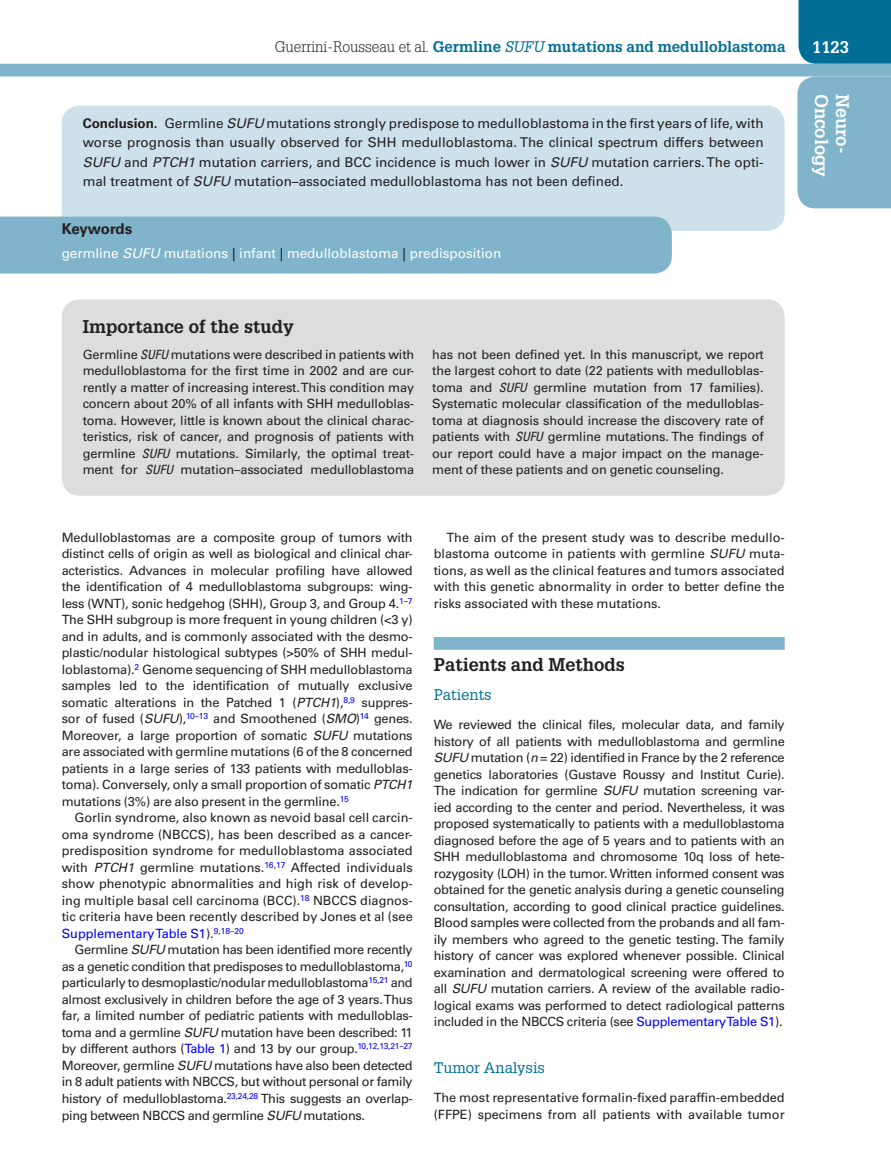
<style>
.page{position:relative;width:891px;height:1175px;background:#fff}
.page>*{position:absolute;margin:0;border:0;box-sizing:border-box;transform-origin:0 0}
.t1{font:700 18px "Glypha LT Std";color:#231f20}
.t2{font:700 18px "Glypha LT Std";color:#fff}
.t3{font:700 16.5px "Glypha LT Std";color:#fff}
.t4{font:700 15px "Glypha LT Std";color:#006e96}
.t5{font:15px "Glypha LT Std";color:#006e96}
.t6{font:700 15px "Univers LT Std";letter-spacing:-.015em;color:#231f20}
.t7{font:13.5px/19.5px "Univers LT Std";color:#231f20;text-align:justify}
.t8{font:13.5px "Univers LT Std";color:#fff}
.t9{font:12.75px/16.5px "Univers LT Std";letter-spacing:-.01em;color:#231f20;text-align:justify}
.s1{font-weight:300;color:#231f20}
.s2{font-weight:400;font-style:italic}
.s3{font-weight:700}
.s4{font-style:italic}
.s5{color:#231f20}
.s6{font-style:italic;font-stretch:condensed}
.s7{color:#00f}
</style>
<div class="page">
<div style="left:799px;top:0;width:92px;height:64px;background:#006e96"></div>
<div style="left:797px;top:76px;width:94px;height:132px;background:#7fb4ca"></div>
<div style="left:0;top:64px;width:891px;height:12px;background:#7fb4ca"></div>
<div style="left:62px;top:106px;width:723px;height:125px;background:#cee0ea;border-radius:18px"></div>
<div style="left:0;top:216px;width:672px;height:57px;background:#7fb4ca"></div>
<div style="left:434px;top:637px;width:351px;height:13px;background:#7fb4ca"></div>
<div style="left:62px;top:299px;width:723px;height:197px;background:#dcdddf;border-radius:18px"></div>
<p class="t4" style="left:275px;top:37px;width:512px"><span class="s1">Guerrini-Rousseau et al.</span> Germline <span class="s2">SUFU</span> mutations and medulloblastoma</p>
<p class="t3" style="left:812px;top:37px;width:38px">1123</p>
<p class="t7" style="left:83px;top:113px;width:683px"><span class="s3">Conclusion.</span> Germline <span class="s4">SUFU</span> mutations strongly predispose to medulloblastoma in the first years of life, with worse prognosis than usually observed for SHH medulloblastoma. The clinical spectrum differs between <span class="s4">SUFU</span> and <span class="s4">PTCH1</span> mutation carriers, and BCC incidence is much lower in <span class="s4">SUFU</span> mutation carriers. The opti&shy;mal treatment of <span class="s4">SUFU</span> mutation–associated medulloblastoma has not been defined.</p>
<p class="t6" style="left:62px;top:220px;width:72px">Keywords</p>
<p class="t8" style="left:62px;top:245px;width:441px">germline <span class="s4">SUFU</span> mutations <span class="s5">|</span> infant <span class="s5">|</span> medulloblastoma <span class="s5">|</span> predisposition</p>
<h1 class="t1" style="left:83px;top:316px;width:212px">Importance of the study</h1>
<p class="t9" style="left:83px;top:346px;width:333px">Germline <span class="s6">SUFU</span> mutations were described in patients with medulloblastoma for the first time in 2002 and are cur&shy;rently a matter of increasing interest. This condition may concern about 20% of all infants with SHH medulloblas&shy;toma. However, little is known about the clinical charac&shy;teristics, risk of cancer, and prognosis of patients with germline <span class="s6">SUFU</span> mutations. Similarly, the optimal treat&shy;ment for <span class="s6">SUFU</span> mutation–associated medulloblastoma</p>
<p class="t9" style="left:432px;top:346px;width:333px">has not been defined yet. In this manuscript, we report the largest cohort to date (22 patients with medulloblas&shy;toma and <span class="s6">SUFU</span> germline mutation from 17 families).<br>Systematic molecular classification of the medulloblas&shy;toma at diagnosis should increase the discovery rate of patients with <span class="s6">SUFU</span> germline mutations. The findings of our report could have a major impact on the manage&shy;ment of these patients and on genetic counseling.</p>
<p class="t9" style="left:62px;top:529px;width:353px">Medulloblastomas are a composite group of tumors with distinct cells of origin as well as biological and clinical char&shy;acteristics. Advances in molecular profiling have allowed the identification of 4 medulloblastoma subgroups: wing&shy;less (WNT), sonic hedgehog (SHH), Group 3, and Group 4.<sup>1–7<br></sup>The SHH subgroup is more frequent in young children (&lt;3 y) and in adults, and is commonly associated with the desmo&shy;plastic/nodular histological subtypes (&gt;50% of SHH medul&shy;loblastoma).<sup>2</sup> Genome sequencing of SHH medulloblastoma samples led to the identification of mutually exclusive somatic alterations in the Patched 1 (<span class="s4">PTCH1</span>),<sup>8</sup><sup>,</sup><sup>9</sup> suppres&shy;sor of fused (<span class="s4">SUFU</span>),<sup>10–13</sup> and Smoothened (<span class="s4">SMO</span>)<sup>14</sup> genes.<br>Moreover, a large proportion of somatic <span class="s4">SUFU</span> mutations are associated with germline mutations (6 of the 8 concerned patients in a large series of 133 patients with medulloblas&shy;toma). Conversely, only a small proportion of somatic <span class="s4">PTCH1 </span>mutations (3%) are also present in the germline.<sup>15</sup></p>
<p class="t9" style="left:62px;top:809px;width:353px;text-indent:13px">Gorlin syndrome, also known as nevoid basal cell carcin&shy;oma syndrome (NBCCS), has been described as a cancer&shy;predisposition syndrome for medulloblastoma associated with <span class="s4">PTCH1</span> germline mutations.<sup>16</sup><sup>,</sup><sup>17</sup> Affected individuals show phenotypic abnormalities and high risk of develop&shy;ing multiple basal cell carcinoma (BCC).<sup>18</sup> NBCCS diagnos&shy;tic criteria have been recently described by Jones et al (see <span class="s7">Supplementary Table S1</span>).<sup>9</sup><sup>,</sup><sup>18–20</sup></p>
<p class="t9" style="left:62px;top:941px;width:353px;text-indent:13px">Germline <span class="s4">SUFU</span> mutation has been identified more recently as a genetic condition that predisposes to medulloblastoma,<sup>10 </sup>particularly to desmoplastic/nodular medulloblastoma<sup>15</sup><sup>,</sup><sup>21</sup> and almost exclusively in children before the age of 3 years. Thus far, a limited number of pediatric patients with medulloblas&shy;toma and a germline <span class="s4">SUFU</span> mutation have been described: 11 by different authors (<span class="s7">Table 1</span>) and 13 by our group.<sup>10</sup><sup>,</sup><sup>12</sup><sup>,</sup><sup>13</sup><sup>,</sup><sup>21–27<br></sup>Moreover, germline <span class="s4">SUFU</span> mutations have also been detected in 8 adult patients with NBCCS, but without personal or family history of medulloblastoma.<sup>23</sup><sup>,</sup><sup>24</sup><sup>,</sup><sup>28</sup> This suggests an overlap&shy;ping between NBCCS and germline <span class="s4">SUFU</span> mutations.</p>
<p class="t9" style="left:434px;top:529px;width:353px;text-indent:13px">The aim of the present study was to describe medullo&shy;blastoma outcome in patients with germline <span class="s4">SUFU</span> muta&shy;tions, as well as the clinical features and tumors associated with this genetic abnormality in order to better define the risks associated with these mutations.</p>
<h1 class="t1" style="left:434px;top:653px;width:193px">Patients and Methods</h1>
<p class="t5" style="left:434px;top:685px;width:60px">Patients</p>
<p class="t9" style="left:434px;top:716px;width:353px">We reviewed the clinical files, molecular data, and family history of all patients with medulloblastoma and germline <span class="s4">SUFU</span> mutation (<span class="s4">n</span> = 22) identified in France by the 2 reference genetics laboratories (Gustave Roussy and Institut Curie).<br>The indication for germline <span class="s4">SUFU</span> mutation screening var&shy;ied according to the center and period. Nevertheless, it was proposed systematically to patients with a medulloblastoma diagnosed before the age of 5 years and to patients with an SHH medulloblastoma and chromosome 10q loss of hete&shy;rozygosity (LOH) in the tumor. Written informed consent was obtained for the genetic analysis during a genetic counseling consultation, according to good clinical practice guidelines.<br>Blood samples were collected from the probands and all fam&shy;ily members who agreed to the genetic testing. The family history of cancer was explored whenever possible. Clinical examination and dermatological screening were offered to all <span class="s4">SUFU</span> mutation carriers. A review of the available radio&shy;logical exams was performed to detect radiological patterns included in the NBCCS criteria (see <span class="s7">Supplementary Table S1</span>).</p>
<p class="t5" style="left:434px;top:1058px;width:113px">Tumor Analysis</p>
<p class="t9" style="left:434px;top:1089px;width:352px">The most representative formalin-fixed paraffin-embedded (FFPE) specimens from all patients with available tumor</p>
<h1 class="t2" style="left:833px;top:94px;width:85px;rotate:90deg">Oncology</h1>
<h1 class="t2" style="left:854px;top:94px;width:61px;rotate:90deg">Neuro-</h1>
</div>
